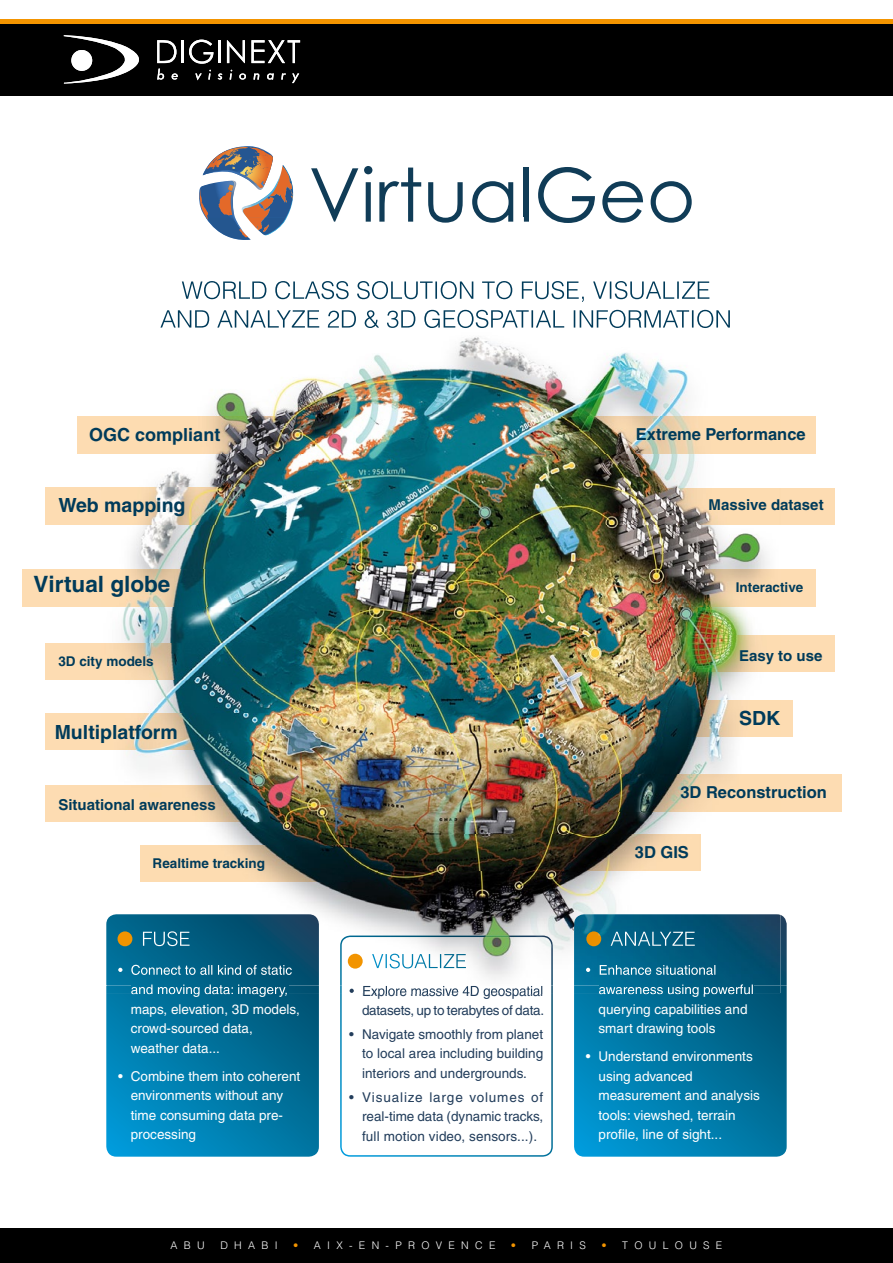
<style>
.page{position:relative;width:893px;height:1263px;background:#fff}
.page>*{position:absolute;margin:0;border:0;box-sizing:border-box;transform-origin:0 0}
.t1{font:74.25px "Century Gothic";color:#103c57}
.t2{font:700 22.5px "Helvetica";color:#003b5a}
.t3{font:700 19.5px "Helvetica";color:#003b5a}
.t4{font:700 18px "Helvetica";color:#003b5a}
.t5{font:700 16.5px "Helvetica";color:#003b5a}
.t6{font:700 15px "Helvetica";color:#003b5a}
.t7{font:13.5px/19.5px "Helvetica";color:#fff}
.t8{font:13.5px/19.5px "Helvetica";color:#223d5b;text-align:justify}
.t9{font:13.5px/19.5px "Helvetica";letter-spacing:-.025em;color:#223d5b;text-align:right}
.t10{font:700 13.5px "Helvetica";color:#003b5a}
.t11{font:300 10.5px "Helvetica";letter-spacing:.6em;color:#fff}
.s1{color:#f39400}
</style>
<div class="page">
<div style="left:0;top:1229px;width:893px;height:34px;background:#000"></div>
<div style="left:0;top:24px;width:893px;height:72px;background:#000"></div>
<div style="left:0;top:19px;width:893px;height:5px;background:#f39400"></div>
<svg style="left:63px;top:35px;width:76px;height:49px"></svg>
<div style="left:71px;top:50px;width:21px;height:21px;background:#fff;border-radius:50%"></div>
<svg style="left:157px;top:40px;width:19px;height:23px"></svg>
<hr style="left:182px;top:40px;width:2px;height:23px;background:#fff">
<svg style="left:189px;top:40px;width:24px;height:24px"></svg>
<hr style="left:218px;top:40px;width:3px;height:23px;background:#fff">
<svg style="left:227px;top:40px;width:18px;height:23px"></svg>
<svg style="left:251px;top:40px;width:49px;height:23px"></svg>
<svg style="left:157px;top:69px;width:7px;height:11px"></svg>
<svg style="left:172px;top:73px;width:6px;height:7px"></svg>
<svg style="left:195px;top:73px;width:7px;height:7px"></svg>
<svg style="left:208px;top:70px;width:3px;height:10px"></svg>
<svg style="left:218px;top:73px;width:4px;height:7px"></svg>
<svg style="left:230px;top:70px;width:2px;height:10px"></svg>
<svg style="left:239px;top:73px;width:7px;height:7px"></svg>
<svg style="left:253px;top:73px;width:6px;height:7px"></svg>
<svg style="left:267px;top:73px;width:7px;height:7px"></svg>
<svg style="left:281px;top:73px;width:5px;height:7px"></svg>
<svg style="left:292px;top:73px;width:7px;height:10px"></svg>
<svg style="left:106px;top:993px;width:213px;height:164px;background:#0178a6"></svg>
<svg style="left:574px;top:985px;width:213px;height:172px;background:#0178a5"></svg>
<img style="left:574px;top:985px;width:206px;height:8px">
<img style="left:106px;top:936px;width:213px;height:57px">
<img style="left:131px;top:984px;width:157px;height:9px">
<svg style="left:340px;top:989px;width:213px;height:168px"></svg>
<img style="left:363px;top:986px;width:180px;height:7px">
<img style="left:599px;top:985px;width:155px;height:8px">
<img style="left:182px;top:281px;width:527px;height:21px">
<img style="left:160px;top:310px;width:570px;height:18px">
<img style="left:574px;top:914px;width:213px;height:71px">
<img style="left:199px;top:146px;width:95px;height:73px">
<img style="left:269px;top:218px;width:17px;height:17px">
<img style="left:229px;top:237px;width:22px;height:3px">
<img style="left:207px;top:218px;width:62px;height:19px">
<img style="left:332px;top:218px;width:353px;height:5px">
<div style="left:780px;top:775px;width:62px;height:36px;background:#fddcb2"></div>
<div style="left:780px;top:488px;width:55px;height:36px;background:#fddcb2"></div>
<div style="left:780px;top:635px;width:55px;height:36px;background:#fddcb2"></div>
<div style="left:45px;top:785px;width:57px;height:37px;background:#fddcb2"></div>
<div style="left:45px;top:713px;width:57px;height:37px;background:#fddcb2"></div>
<div style="left:45px;top:643px;width:57px;height:36px;background:#fddcb2"></div>
<div style="left:23px;top:570px;width:79px;height:36px;background:#fddcb2"></div>
<div style="left:45px;top:488px;width:57px;height:36px;background:#fddcb2"></div>
<img style="left:102px;top:337px;width:678px;height:599px">
<img style="left:319px;top:935px;width:255px;height:50px">
<svg style="left:118px;top:968px;width:5px;height:7px"></svg>
<img style="left:131px;top:965px;width:161px;height:10px">
<img style="left:132px;top:931px;width:6px;height:15px">
<img style="left:143px;top:931px;width:47px;height:15px">
<img style="left:348px;top:954px;width:20px;height:15px">
<img style="left:372px;top:954px;width:94px;height:14px">
<svg style="left:586px;top:968px;width:4px;height:7px"></svg>
<img style="left:600px;top:965px;width:116px;height:10px">
<img style="left:601px;top:931px;width:6px;height:15px">
<img style="left:611px;top:932px;width:84px;height:14px">
<img style="left:464px;top:834px;width:237px;height:36px">
<img style="left:141px;top:845px;width:236px;height:36px">
<svg style="left:118px;top:931px;width:14px;height:15px"></svg>
<svg style="left:348px;top:954px;width:15px;height:14px"></svg>
<svg style="left:586px;top:931px;width:15px;height:15px"></svg>
<h1 class="t1" style="left:309px;top:150px;width:388px">VirtualGeo</h1>
<h3 class="t4" style="left:89px;top:423px;width:133px">OGC compliant</h3>
<p class="t5" style="left:636px;top:424px;width:171px">Extreme Performance</p>
<h3 class="t3" style="left:58px;top:494px;width:129px">Web mapping</h3>
<h2 class="t2" style="left:34px;top:571px;width:138px">Virtual globe</h2>
<p class="t10" style="left:58px;top:653px;width:97px">3D city models</p>
<h3 class="t3" style="left:55px;top:720px;width:125px">Multiplatform</h3>
<p class="t6" style="left:58px;top:795px;width:159px">Situational awareness</p>
<p class="t10" style="left:153px;top:855px;width:114px">Realtime tracking</p>
<p class="t7" style="left:131px;top:999px;width:171px">maps, elevation, 3D models, crowd-sourced data, weather data...</p>
<p class="t7" style="left:131px;top:1066px;width:171px;text-indent:-13px">• Combine them into coherent environments without any time consuming data pre&shy;processing</p>
<p class="t6" style="left:709px;top:496px;width:117px">Massive dataset</p>
<p class="t10" style="left:736px;top:579px;width:69px">Interactive</p>
<p class="t6" style="left:739px;top:646px;width:85px">Easy to use</p>
<h3 class="t3" style="left:739px;top:706px;width:43px">SDK</h3>
<p class="t5" style="left:680px;top:782px;width:148px">3D Reconstruction</p>
<p class="t5" style="left:635px;top:842px;width:56px">3D GIS</p>
<p class="t9" style="left:349px;top:981px;width:196px">• Explore massive 4D geospatial datasets, up to terabytes of data.</p>
<p class="t8" style="left:362px;top:1024px;width:183px;text-indent:-13px">• Navigate smoothly from planet to local area including building interiors and undergrounds.</p>
<p class="t8" style="left:362px;top:1087px;width:183px;text-indent:-13px">• Visualize large volumes of real-time data (dynamic tracks, full motion video, sensors...).</p>
<p class="t7" style="left:598px;top:999px;width:150px">querying capabilities and smart drawing tools</p>
<p class="t7" style="left:598px;top:1047px;width:163px;text-indent:-13px">• Understand environments using advanced measurement and analysis tools: viewshed, terrain profile, line of sight...</p>
<p class="t11" style="left:171px;top:1239px;width:36px">ABU</p>
<p class="t11" style="left:220px;top:1239px;width:59px">DHABI</p>
<p class="t11" style="left:293px;top:1239px;width:204px"><span class="s1">•</span> AIX-EN-PROVENCE</p>
<p class="t11" style="left:511px;top:1239px;width:76px"><span class="s1">•</span> PARIS</p>
<p class="t11" style="left:601px;top:1239px;width:122px"><span class="s1">•</span> TOULOUSE</p>
</div>
